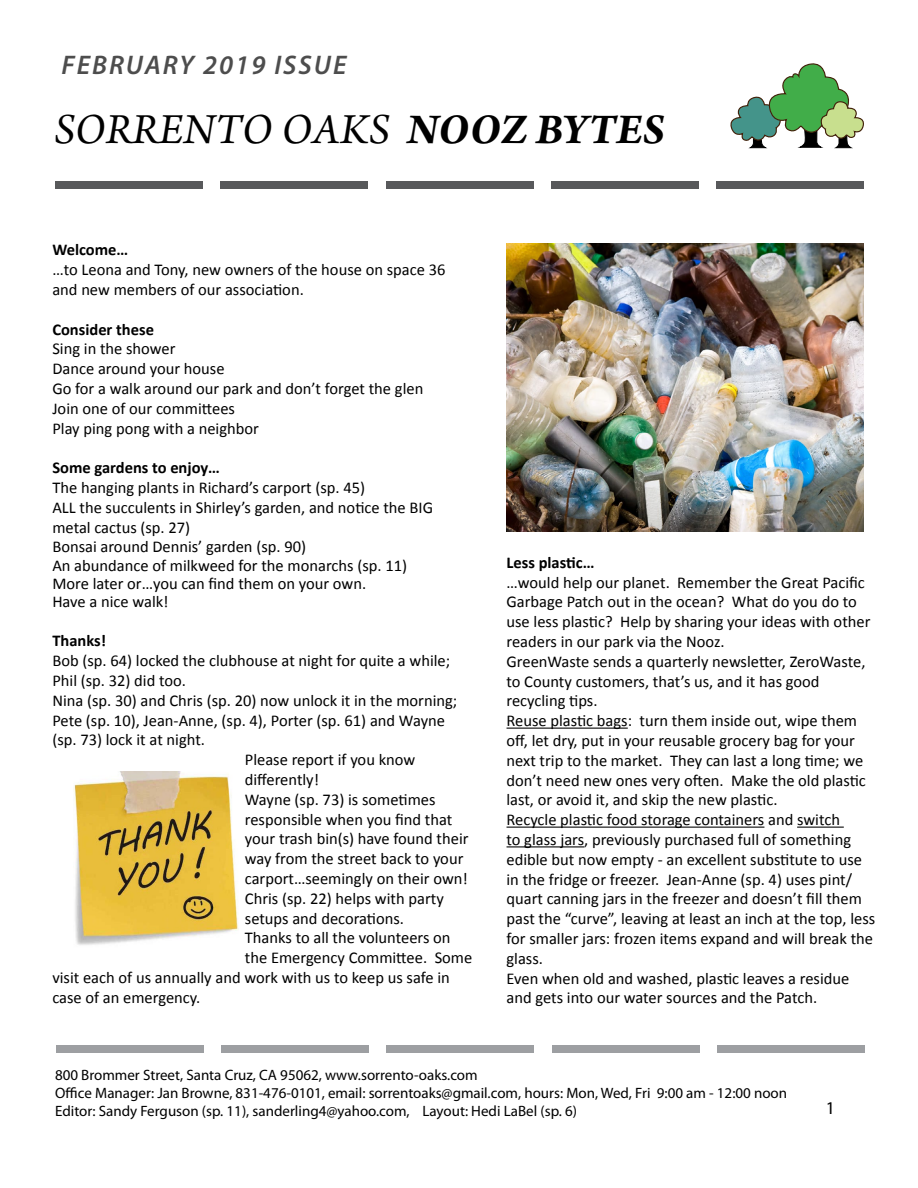
<style>
.page{position:relative;width:918px;height:1188px;background:#fff}
.page>*{position:absolute;margin:0;border:0;box-sizing:border-box;transform-origin:0 0}
.t1{font:italic 45px "Arno Pro";letter-spacing:.005em;color:#000}
.t2{font:italic 600 27px "Myriad Pro";letter-spacing:.075em;color:#4d4d4d}
.t3{font:18px "Myriad Pro";color:#000}
.t4{font:16.5px/19.8px "Calibri";color:#000}
.t5{font:700 16.5px "Calibri";color:#000}
.t6{font:15px/18px "Myriad Pro";color:#000}
.s1{font-weight:700}
</style>
<div class="page">
<div style="left:56px;top:1045px;width:148px;height:8px;background:#9d9fa2"></div>
<div style="left:387px;top:1045px;width:147px;height:8px;background:#9d9fa2"></div>
<div style="left:221px;top:1045px;width:148px;height:8px;background:#9d9fa2"></div>
<div style="left:552px;top:1045px;width:148px;height:8px;background:#9d9fa2"></div>
<div style="left:717px;top:1045px;width:148px;height:8px;background:#9d9fa2"></div>
<hr style="left:507px;top:728px;width:121px;height:1px;background:#000">
<hr style="left:507px;top:827px;width:257px;height:1px;background:#000">
<hr style="left:797px;top:827px;width:47px;height:1px;background:#000">
<hr style="left:507px;top:846px;width:77px;height:1px;background:#000">
<img style="left:74px;top:771px;width:164px;height:174px">
<img style="left:507px;top:243px;width:357px;height:288px">
<svg style="left:730px;top:63px;width:134px;height:85px"></svg>
<div style="left:55px;top:181px;width:148px;height:8px;background:#58595b"></div>
<div style="left:386px;top:181px;width:148px;height:8px;background:#58595b"></div>
<div style="left:220px;top:181px;width:148px;height:8px;background:#58595b"></div>
<div style="left:551px;top:181px;width:148px;height:8px;background:#58595b"></div>
<div style="left:717px;top:181px;width:147px;height:8px;background:#58595b"></div>
<h2 class="t2" style="left:62px;top:48px;width:286px">FEBRUARY 2019 ISSUE</h2>
<h1 class="t1" style="left:54px;top:103px;width:612px">SORRENTO OAKS <span class="s1">NOOZ BYTES</span></h1>
<p class="t5" style="left:52px;top:239px;width:77px">Welcome…</p>
<p class="t4" style="left:52px;top:260px;width:395px">…to Leona and Tony, new owners of the house on space 36 and new members of our association.</p>
<p class="t5" style="left:52px;top:319px;width:103px">Consider these</p>
<p class="t4" style="left:52px;top:339px;width:372px">Sing in the shower<br>Dance around your house<br>Go for a walk around our park and don’t forget the glen<br>Join one of our committees<br>Play ping pong with a neighbor</p>
<p class="t5" style="left:52px;top:457px;width:169px">Some gardens to enjoy…</p>
<p class="t4" style="left:52px;top:478px;width:382px">The hanging plants in Richard’s carport (sp. 45)<br>ALL the succulents in Shirley’s garden, and notice the BIG metal cactus (sp. 27)<br>Bonsai around Dennis’ garden (sp. 90)</p>
<p class="t4" style="left:52px;top:556px;width:356px;line-height:18.1px">An abundance of milkweed for the monarchs (sp. 11)<br>More later or…you can find them on your own.<br>Have a nice walk!</p>
<p class="t5" style="left:52px;top:630px;width:55px">Thanks!</p>
<p class="t4" style="left:52px;top:651px;width:399px">Bob (sp. 64) locked the clubhouse at night for quite a while;</p>
<p class="t4" style="left:52px;top:671px;width:135px">Phil (sp. 32) did too.</p>
<p class="t4" style="left:52px;top:691px;width:406px">Nina (sp. 30) and Chris (sp. 20) now unlock it in the morning;</p>
<p class="t4" style="left:52px;top:710px;width:394px">Pete (sp. 10), Jean-Anne, (sp. 4), Porter (sp. 61) and Wayne</p>
<p class="t4" style="left:52px;top:730px;width:154px">(sp. 73) lock it at night.</p>
<p class="t4" style="left:245px;top:750px;width:172px">Please report if you know</p>
<p class="t4" style="left:245px;top:770px;width:76px">differently!</p>
<p class="t4" style="left:245px;top:790px;width:192px">Wayne (sp. 73) is sometimes</p>
<p class="t4" style="left:245px;top:809px;width:209px">responsible when you find that</p>
<p class="t4" style="left:245px;top:829px;width:225px">your trash bin(s) have found their</p>
<p class="t4" style="left:245px;top:849px;width:220px">way from the street back to your</p>
<p class="t4" style="left:245px;top:869px;width:225px">carport…seemingly on their own!</p>
<p class="t4" style="left:245px;top:889px;width:200px">Chris (sp. 22) helps with party</p>
<p class="t4" style="left:245px;top:908px;width:161px">setups and decorations.</p>
<p class="t4" style="left:245px;top:928px;width:207px">Thanks to all the volunteers on</p>
<p class="t4" style="left:245px;top:948px;width:229px">the Emergency Committee. Some</p>
<p class="t4" style="left:52px;top:968px;width:399px">visit each of us annually and work with us to keep us safe in</p>
<p class="t4" style="left:52px;top:988px;width:150px">case of an emergency.</p>
<p class="t5" style="left:507px;top:552px;width:89px">Less plastic…</p>
<p class="t4" style="left:507px;top:572px;width:370px">…would help our planet. Remember the Great Pacific Garbage Patch out in the ocean? What do you do to use less plastic? Help by sharing your ideas with other readers in our park via the Nooz.<br>GreenWaste sends a quarterly newsletter, ZeroWaste, to County customers, that’s us, and it has good recycling tips.<br>Reuse plastic bags: turn them inside out, wipe them off, let dry, put in your reusable grocery bag for your next trip to the market. They can last a long time; we don’t need new ones very often. Make the old plastic last, or avoid it, and skip the new plastic.<br>Recycle plastic food storage containers and switch<br>to glass jars, previously purchased full of something edible but now empty - an excellent substitute to use in the fridge or freezer. Jean-Anne (sp. 4) uses pint/ quart canning jars in the freezer and doesn’t fill them past the “curve”, leaving at least an inch at the top, less for smaller jars: frozen items expand and will break the glass.<br>Even when old and washed, plastic leaves a residue and gets into our water sources and the Patch.</p>
<p class="t6" style="left:55px;top:1065px;width:734px">800 Brommer Street, Santa Cruz, CA 95062, www.sorrento-oaks.com<br>Office Manager: Jan Browne, 831-476-0101, email: sorrentoaks@gmail.com, hours: Mon, Wed, Fri 9:00 am - 12:00 noon<br>Editor: Sandy Ferguson (sp. 11), sanderling4@yahoo.com, Layout: Hedi LaBel (sp. 6)</p>
<p class="t3" style="left:826px;top:1097px;width:11px">1</p>
</div>
